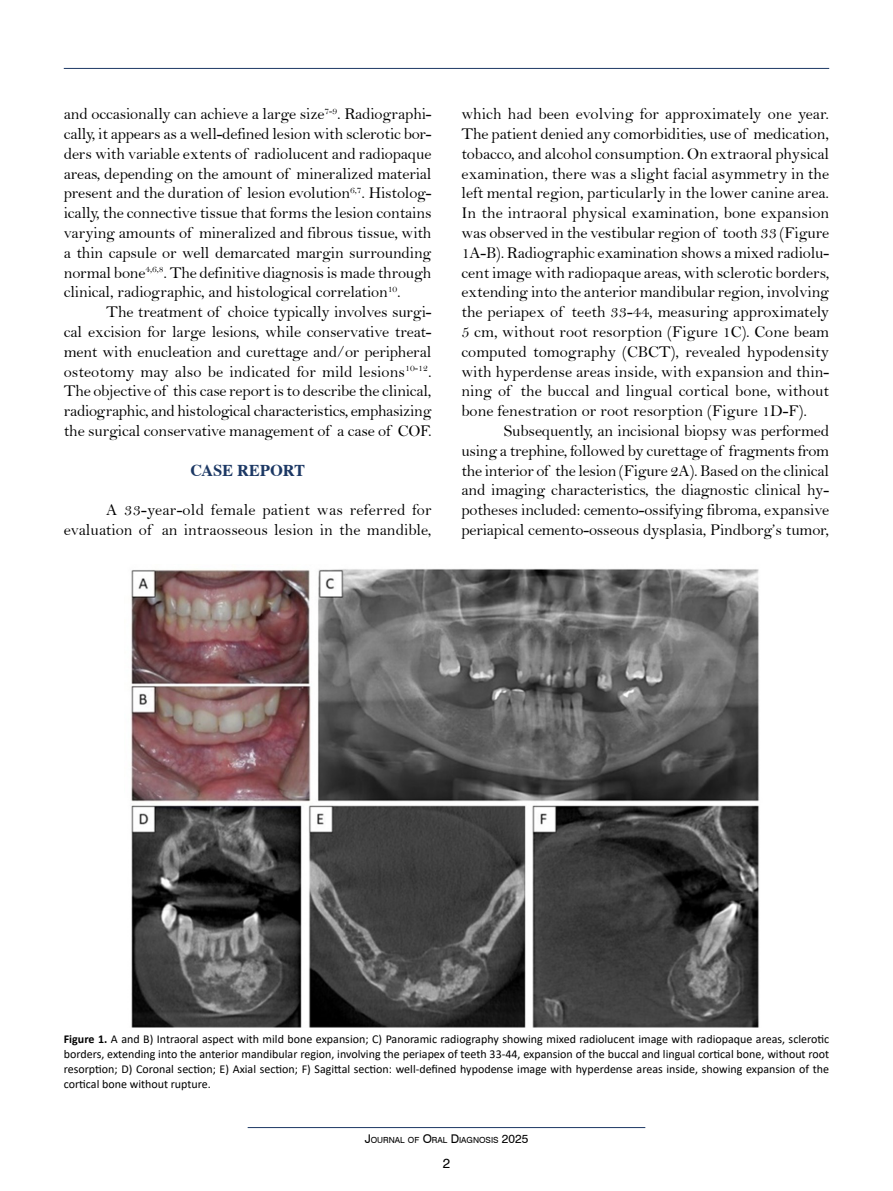
<style>
.page{position:relative;width:893px;height:1191px;background:#fff}
.page>*{position:absolute;margin:0;border:0;box-sizing:border-box;transform-origin:0 0}
.t1{font:16.5px/19.8px "Bell";letter-spacing:-.01em;color:#000;text-align:justify}
.t2{font:700 16.5px "Dutch 801 BT";color:#1c3864}
.t3{font:13.5px "Swiss 721 BT";color:#000}
.t4{font:12px/15px "Calibri";color:#000;text-align:justify}
.t5{font:8.4px "Swiss 721 BT";color:#000}
.s1{font-weight:700}
.s2{font-size:12px}
</style>
<div class="page">
<hr style="left:64px;top:68px;width:765px;height:1px;background:#1c3864">
<hr style="left:248px;top:1127px;width:397px;height:1px;background:#1c3864">
<img style="left:131px;top:568px;width:628px;height:459px">
<p class="t1" style="left:64px;top:104px;width:369px">and occasionally can achieve a large size<sup>7-9</sup>. Radiographi&shy;cally, it appears as a well-defined lesion with sclerotic bor&shy;ders with variable extents of radiolucent and radiopaque areas, depending on the amount of mineralized material present and the duration of lesion evolution<sup>6,7</sup>. Histolog&shy;ically, the connective tissue that forms the lesion contains varying amounts of mineralized and fibrous tissue, with a thin capsule or well demarcated margin surrounding normal bone<sup>4,6,8</sup>. The definitive diagnosis is made through clinical, radiographic, and histological correlation<sup>10</sup>.</p>
<p class="t1" style="left:64px;top:302px;width:369px;text-indent:43px">The treatment of choice typically involves surgi&shy;cal excision for large lesions, while conservative treat&shy;ment with enucleation and curettage and/or peripheral osteotomy may also be indicated for mild lesions<sup>10-12</sup>.<br>The objective of this case report is to describe the clinical, radiographic, and histological characteristics, emphasizing the surgical conservative management of a case of COF.</p>
<p class="t2" style="left:190px;top:460px;width:116px">CASE REPORT</p>
<p class="t1" style="left:64px;top:500px;width:369px;text-align:right">A 33-year-old female patient was referred for evaluation of an intraosseous lesion in the mandible,</p>
<p class="t1" style="left:461px;top:104px;width:369px">which had been evolving for approximately one year.<br>The patient denied any comorbidities, use of medication, tobacco, and alcohol consumption. On extraoral physical examination, there was a slight facial asymmetry in the left mental region, particularly in the lower canine area.<br>In the intraoral physical examination, bone expansion was observed in the vestibular region of tooth 33 (Figure 1A-B). Radiographic examination shows a mixed radiolu&shy;cent image with radiopaque areas, with sclerotic borders, extending into the anterior mandibular region, involving the periapex of teeth 33-44, measuring approximately 5 cm, without root resorption (Figure 1C). Cone beam computed tomography (CBCT), revealed hypodensity with hyperdense areas inside, with expansion and thin&shy;ning of the buccal and lingual cortical bone, without bone fenestration or root resorption (Figure 1D-F).</p>
<p class="t1" style="left:461px;top:421px;width:369px;text-indent:43px">Subsequently, an incisional biopsy was performed using a trephine, followed by curettage of fragments from the interior of the lesion (Figure 2A). Based on the clinical and imaging characteristics, the diagnostic clinical hy&shy;potheses included: cemento-ossifying fibroma, expansive periapical cemento-osseous dysplasia, Pindborg’s tumor,</p>
<p class="t4" style="left:64px;top:1031px;width:767px"><span class="s1">Figure 1.</span> A and B) Intraoral aspect with mild bone expansion; C) Panoramic radiography showing mixed radiolucent image with radiopaque areas, sclerotic borders, extending into the anterior mandibular region, involving the periapex of teeth 33-44, expansion of the buccal and lingual cortical bone, without root resorption; D) Coronal section; E) Axial section; F) Sagittal section: well-defined hypodense image with hyperdense areas inside, showing expansion of the cortical bone without rupture.</p>
<p class="t5" style="left:365px;top:1134px;width:165px"><span class="s2">J</span>OURNAL OF <span class="s2">O</span>RAL <span class="s2">D</span>IAGNOSIS <span class="s2">2025</span></p>
<p class="t3" style="left:443px;top:1153px;width:9px">2</p>
</div>
